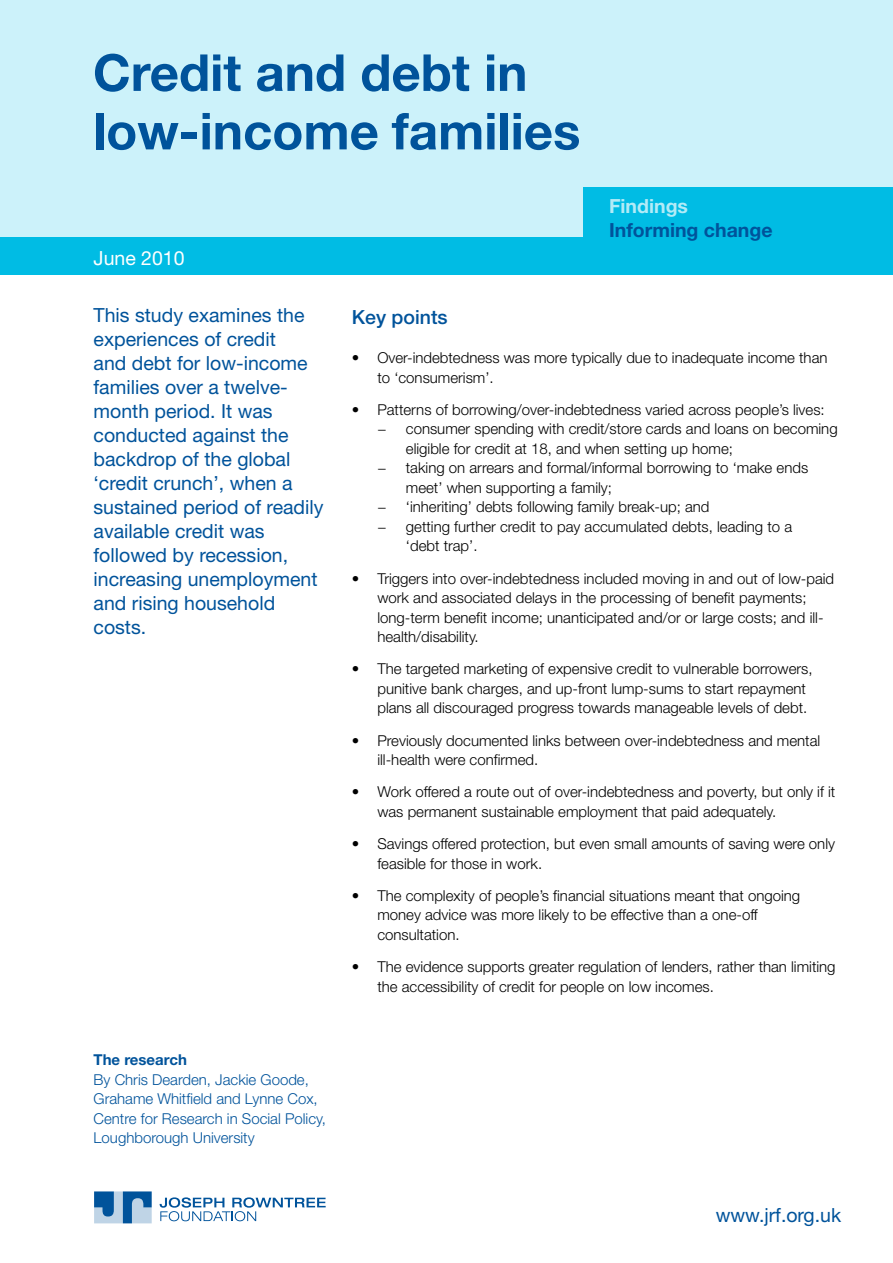
<style>
.page{position:relative;width:893px;height:1263px;background:#fff}
.page>*{position:absolute;margin:0;border:0;box-sizing:border-box;transform-origin:0 0}
.t1{font:700 51px/58.5px "Helvetica Neue";color:#00539b}
.t2{font:19.5px/24px "Helvetica Neue";color:#00539b}
.t3{font:700 19.5px "Helvetica Neue";color:#00539b}
.t4{font:500 19.5px "Helvetica Neue";color:#00539b}
.t5{font:700 19.5px "Helvetica Neue";color:#b3ebf7}
.t6{font:19.5px "Helvetica Neue";color:#fff}
.t7{font:300 15px/19.5px "Helvetica Neue";color:#000}
.t8{font:300 15px/19.5px "Helvetica Neue";color:#00539b}
.t9{font:700 15px "Helvetica Neue";color:#00539b}
</style>
<div class="page">
<div style="left:0;top:0;width:893px;height:252px;background:#ccf2fa"></div>
<svg style="left:160px;top:1197px;width:166px;height:24px"></svg>
<svg style="left:94px;top:1191px;width:58px;height:32px;background:#6295c1"></svg>
<div style="left:0;top:237px;width:893px;height:38px;background:#00bce4"></div>
<div style="left:583px;top:187px;width:310px;height:82px;background:#00bce4"></div>
<h1 class="t1" style="left:93px;top:42px;width:489px">Credit and debt in low-income families</h1>
<h2 class="t6" style="left:94px;top:247px;width:93px">June 2010</h2>
<h2 class="t5" style="left:609px;top:194px;width:81px">Findings</h2>
<h2 class="t3" style="left:609px;top:218px;width:165px">Informing change</h2>
<p class="t2" style="left:94px;top:302px;width:232px">This study examines the experiences of credit<br>and debt for low-income families over a twelve&shy;month period. It was conducted against the backdrop of the global ‘credit crunch’, when a sustained period of readily available credit was followed by recession, increasing unemployment and rising household costs.</p>
<h2 class="t4" style="left:352px;top:306px;width:97px">Key points</h2>
<p class="t7" style="left:377px;top:348px;width:452px;text-indent:-26px">• Over-indebtedness was more typically due to inadequate income than to ‘consumerism’.</p>
<p class="t7" style="left:377px;top:399px;width:449px;text-indent:-26px">• Patterns of borrowing/over-indebtedness varied across people’s lives: −</p>
<p class="t7" style="left:406px;top:419px;width:433px">consumer spending with credit/store cards and loans on becoming eligible for credit at 18, and when setting up home;</p>
<p class="t7" style="left:377px;top:458px;width:10px">−</p>
<p class="t7" style="left:406px;top:458px;width:404px">taking on arrears and formal/informal borrowing to ‘make ends meet’ when supporting a family;</p>
<p class="t7" style="left:377px;top:497px;width:10px">−</p>
<p class="t7" style="left:406px;top:497px;width:305px">‘inheriting’ debts following family break-up; and</p>
<p class="t7" style="left:377px;top:516px;width:10px">−</p>
<p class="t7" style="left:406px;top:516px;width:388px">getting further credit to pay accumulated debts, leading to a ‘debt trap’.</p>
<p class="t7" style="left:377px;top:568px;width:458px;text-indent:-26px">• Triggers into over-indebtedness included moving in and out of low-paid work and associated delays in the processing of benefit payments; long-term benefit income; unanticipated and/or or large costs; and ill&shy;health/disability.</p>
<p class="t7" style="left:377px;top:659px;width:437px;text-indent:-26px">• The targeted marketing of expensive credit to vulnerable borrowers, punitive bank charges, and up-front lump-sums to start repayment plans all discouraged progress towards manageable levels of debt.</p>
<p class="t7" style="left:377px;top:730px;width:444px;text-indent:-26px">• Previously documented links between over-indebtedness and mental ill-health were confirmed.</p>
<p class="t7" style="left:377px;top:782px;width:459px;text-indent:-26px">• Work offered a route out of over-indebtedness and poverty, but only if it was permanent sustainable employment that paid adequately.</p>
<p class="t7" style="left:377px;top:834px;width:459px;text-indent:-26px">• Savings offered protection, but even small amounts of saving were only feasible for those in work.</p>
<p class="t7" style="left:377px;top:885px;width:424px;text-indent:-26px">• The complexity of people’s financial situations meant that ongoing money advice was more likely to be effective than a one-off consultation.</p>
<p class="t7" style="left:377px;top:957px;width:460px;text-indent:-26px">• The evidence supports greater regulation of lenders, rather than limiting the accessibility of credit for people on low incomes.</p>
<p class="t9" style="left:94px;top:1050px;width:95px">The research</p>
<p class="t8" style="left:94px;top:1069px;width:234px">By Chris Dearden, Jackie Goode,<br>Grahame Whitfield and Lynne Cox,<br>Centre for Research in Social Policy,<br>Loughborough University</p>
<h2 class="t2" style="left:716px;top:1202px;width:127px">www.jrf.org.uk</h2>
</div>
